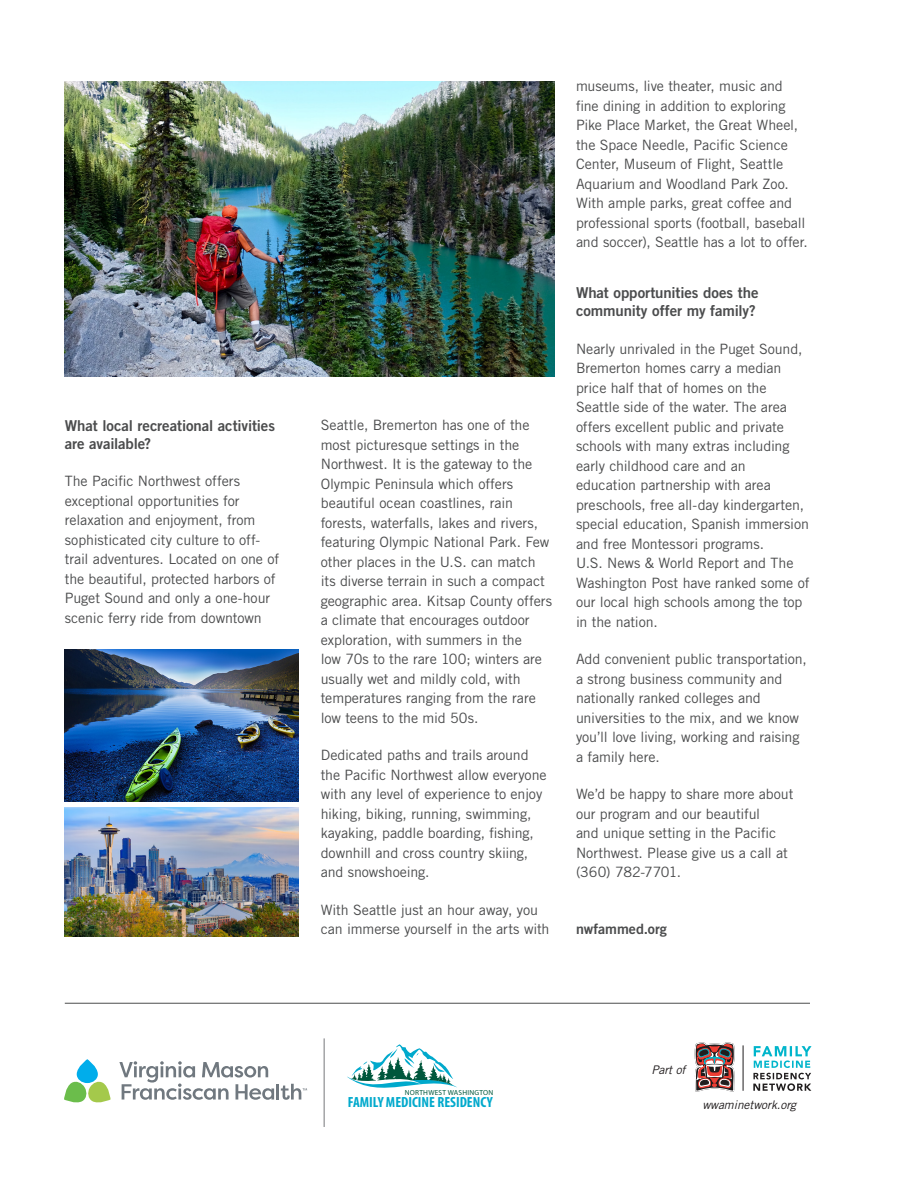
<style>
.page{position:relative;width:918px;height:1188px;background:#fff}
.page>*{position:absolute;margin:0;border:0;box-sizing:border-box;transform-origin:0 0}
.brandhead{font:15px/18px "Trade Gothic LT Std Bd 2";letter-spacing:-.01em;color:#4b4c4d}
.t1{font:700 condensed 14.7px "Myriad Pro";color:#00a9cc}
.brandtext{font:14.25px/19.5px "Trade Gothic LT Std";letter-spacing:-.005em;color:#4b4c4d}
.text2{font:14.25px "Trade Gothic LT Std Bd 2";color:#4b4c4d}
.text2-2{font:italic 11.85px "Trade Gothic LT Std";letter-spacing:-.005em;color:#231f20}
.t2{font:7.35px "Myriad Pro";letter-spacing:.03em;color:#00573c}
</style>
<div class="page">
<img style="left:65px;top:81px;width:489px;height:295px">
<img style="left:65px;top:808px;width:234px;height:129px">
<svg style="left:695px;top:1043px;width:40px;height:48px"></svg>
<svg style="left:753px;top:1046px;width:59px;height:45px"></svg>
<hr style="left:743px;top:1045px;width:1px;height:46px;background:#201d1e">
<hr style="left:65px;top:1003px;width:745px;height:1px;background:#4b4c4d">
<img style="left:65px;top:650px;width:234px;height:151px">
<svg style="left:64px;top:1059px;width:47px;height:43px"></svg>
<svg style="left:119px;top:1061px;width:188px;height:39px"></svg>
<hr style="left:324px;top:1038px;width:1px;height:89px;background:#76777b">
<svg style="left:347px;top:1044px;width:110px;height:44px"></svg>
<p class="brandhead" style="left:65px;top:416px;width:212px">What local recreational activities are available?</p>
<p class="brandtext" style="left:65px;top:471px;width:216px">The Pacific Northwest offers exceptional opportunities for relaxation and enjoyment, from sophisticated city culture to off&shy;trail adventures. Located on one of the beautiful, protected harbors of<br>Puget Sound and only a one-hour scenic ferry ride from downtown</p>
<p class="brandtext" style="left:321px;top:415px;width:233px">Seattle, Bremerton has one of the most picturesque settings in the Northwest. It is the gateway to the Olympic Peninsula which offers beautiful ocean coastlines, rain forests, waterfalls, lakes and rivers, featuring Olympic National Park. Few other places in the U.S. can match its diverse terrain in such a compact geographic area. Kitsap County offers a climate that encourages outdoor exploration, with summers in the<br>low 70s to the rare 100; winters are usually wet and mildly cold, with temperatures ranging from the rare low teens to the mid 50s.</p>
<p class="brandtext" style="left:321px;top:745px;width:227px">Dedicated paths and trails around the Pacific Northwest allow everyone with any level of experience to enjoy hiking, biking, running, swimming, kayaking, paddle boarding, fishing, downhill and cross country skiing, and snowshoeing.</p>
<p class="brandtext" style="left:321px;top:900px;width:230px">With Seattle just an hour away, you can immerse yourself in the arts with</p>
<p class="brandtext" style="left:576px;top:76px;width:233px">museums, live theater, music and fine dining in addition to exploring Pike Place Market, the Great Wheel, the Space Needle, Pacific Science Center, Museum of Flight, Seattle Aquarium and Woodland Park Zoo.<br>With ample parks, great coffee and professional sports (football, baseball and soccer), Seattle has a lot to offer.</p>
<p class="brandhead" style="left:576px;top:284px;width:184px">What opportunities does the community offer my family?</p>
<p class="brandtext" style="left:576px;top:339px;width:235px">Nearly unrivaled in the Puget Sound,<br>Bremerton homes carry a median price half that of homes on the<br>Seattle side of the water. The area offers excellent public and private schools with many extras including early childhood care and an<br>education partnership with area preschools, free all-day kindergarten, special education, Spanish immersion and free Montessori programs.<br>U.S. News &amp; World Report and The<br>Washington Post have ranked some of our local high schools among the top in the nation.</p>
<p class="brandtext" style="left:576px;top:649px;width:232px">Add convenient public transportation, a strong business community and nationally ranked colleges and universities to the mix, and we know you’ll love living, working and raising a family here.</p>
<p class="brandtext" style="left:576px;top:784px;width:219px">We’d be happy to share more about our program and our beautiful<br>and unique setting in the Pacific<br>Northwest. Please give us a call at (360) 782-7701.</p>
<p class="text2" style="left:576px;top:920px;width:93px">nwfammed.org</p>
<p class="t2" style="left:405px;top:1088px;width:90px">NORTHWEST WASHINGTON</p>
<p class="t1" style="left:348px;top:1093px;width:147px">FAMILY MEDICINE RESIDENCY</p>
<p class="text2-2" style="left:651px;top:1062px;width:36px">Part of</p>
<p class="text2-2" style="left:702px;top:1098px;width:95px">wwaminetwork.org</p>
</div>
